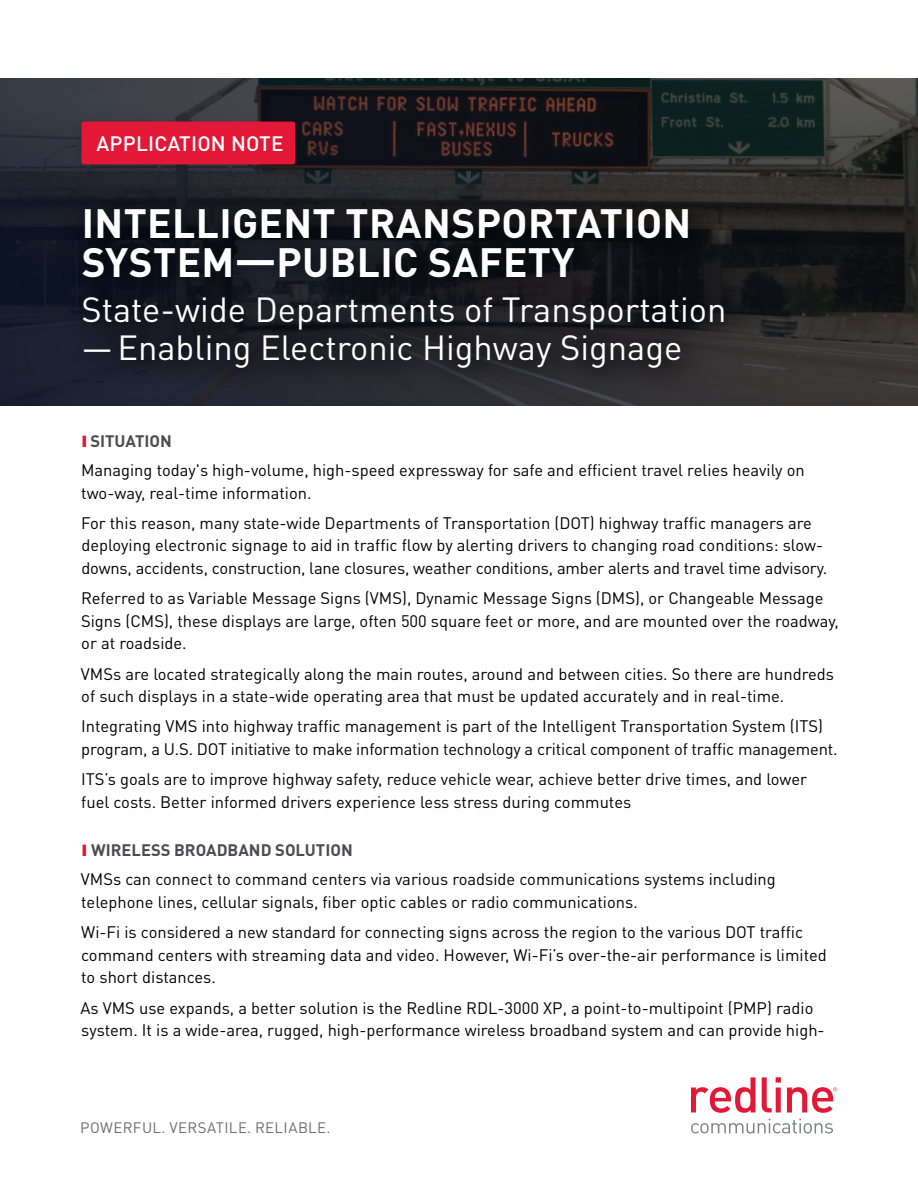
<style>
.page{position:relative;width:918px;height:1188px;background:#fff}
.page>*{position:absolute;margin:0;border:0;box-sizing:border-box;transform-origin:0 0}
.t1{font:700 40.5px/39px "DIN Pro";letter-spacing:.01em;color:#fff}
.t2{font:34.5px/37.5px "DIN Pro";color:#fff}
.t3{font:500 20.7px "DIN Pro";letter-spacing:.01em;color:#fff}
.t4{font:16.5px/22.5px "DIN Pro";color:#000}
.t5{font:15px "DIN Pro";letter-spacing:.03em;color:#6d6e71}
.s1{color:#e31837}
.s2{font-weight:700;color:#4d4d4f}
</style>
<div class="page">
<svg style="left:691px;top:1119px;width:142px;height:15px"></svg>
<svg style="left:691px;top:1077px;width:65px;height:36px"></svg>
<svg style="left:762px;top:1077px;width:19px;height:35px"></svg>
<svg style="left:787px;top:1087px;width:50px;height:26px"></svg>
<svg style="left:0;top:78px;width:918px;height:328px;background:#242628"></svg>
<div style="left:59px;top:183px;width:698px;height:216px;background:#000;opacity:.64"></div>
<div style="left:75px;top:119px;width:228px;height:57px;background:#000;opacity:.08"></div>
<div style="left:82px;top:122px;width:213px;height:42px;background:#e31837;border-radius:2px"></div>
<p class="t3" style="left:96px;top:130px;width:189px">APPLICATION NOTE</p>
<h1 class="t1" style="left:82px;top:202px;width:611px">INTELLIGENT TRANSPORTATION<br>SYSTEM—PUBLIC SAFETY</h1>
<h2 class="t2" style="left:82px;top:290px;width:647px">State-wide Departments of Transportation —Enabling Electronic Highway Signage</h2>
<p class="t4" style="left:81px;top:426px;width:725px;line-height:29.2px"><span class="s1">❙</span> <span class="s2">SITUATION<br></span>Managing today's high-volume, high-speed expressway for safe and efficient travel relies heavily on</p>
<p class="t4" style="left:81px;top:477px;width:732px;line-height:30.3px">two-way, real-time information.<br>For this reason, many state-wide Departments of Transportation (DOT) highway traffic managers are</p>
<p class="t4" style="left:81px;top:534px;width:747px">deploying electronic signage to aid in traffic flow by alerting drivers to changing road conditions: slow&shy;downs, accidents, construction, lane closures, weather conditions, amber alerts and travel time advisory.</p>
<p class="t4" style="left:81px;top:587px;width:759px">Referred to as Variable Message Signs (VMS), Dynamic Message Signs (DMS), or Changeable Message<br>Signs (CMS), these displays are large, often 500 square feet or more, and are mounted over the roadway, or at roadside.</p>
<p class="t4" style="left:81px;top:662px;width:755px">VMSs are located strategically along the main routes, around and between cities. So there are hundreds of such displays in a state-wide operating area that must be updated accurately and in real-time.</p>
<p class="t4" style="left:81px;top:715px;width:758px">Integrating VMS into highway traffic management is part of the Intelligent Transportation System (ITS) program, a U.S. DOT initiative to make information technology a critical component of traffic management.</p>
<p class="t4" style="left:81px;top:768px;width:728px">ITS’s goals are to improve highway safety, reduce vehicle wear, achieve better drive times, and lower fuel costs. Better informed drivers experience less stress during commutes</p>
<p class="t4" style="left:81px;top:835px;width:696px;line-height:29.2px"><span class="s1">❙</span> <span class="s2">WIRELESS BROADBAND SOLUTION<br></span>VMSs can connect to command centers via various roadside communications systems including</p>
<p class="t4" style="left:81px;top:886px;width:723px;line-height:30.3px">telephone lines, cellular signals, fiber optic cables or radio communications.<br>Wi-Fi is considered a new standard for connecting signs across the region to the various DOT traffic</p>
<p class="t4" style="left:81px;top:943px;width:747px">command centers with streaming data and video. However, Wi-Fi’s over-the-air performance is limited to short distances.</p>
<p class="t4" style="left:80px;top:996px;width:746px">As VMS use expands, a better solution is the Redline RDL-3000 XP, a point-to-multipoint (PMP) radio system. It is a wide-area, rugged, high-performance wireless broadband system and can provide high-</p>
<p class="t5" style="left:80px;top:1118px;width:252px">POWERFUL. VERSATILE. RELIABLE.</p>
</div>
